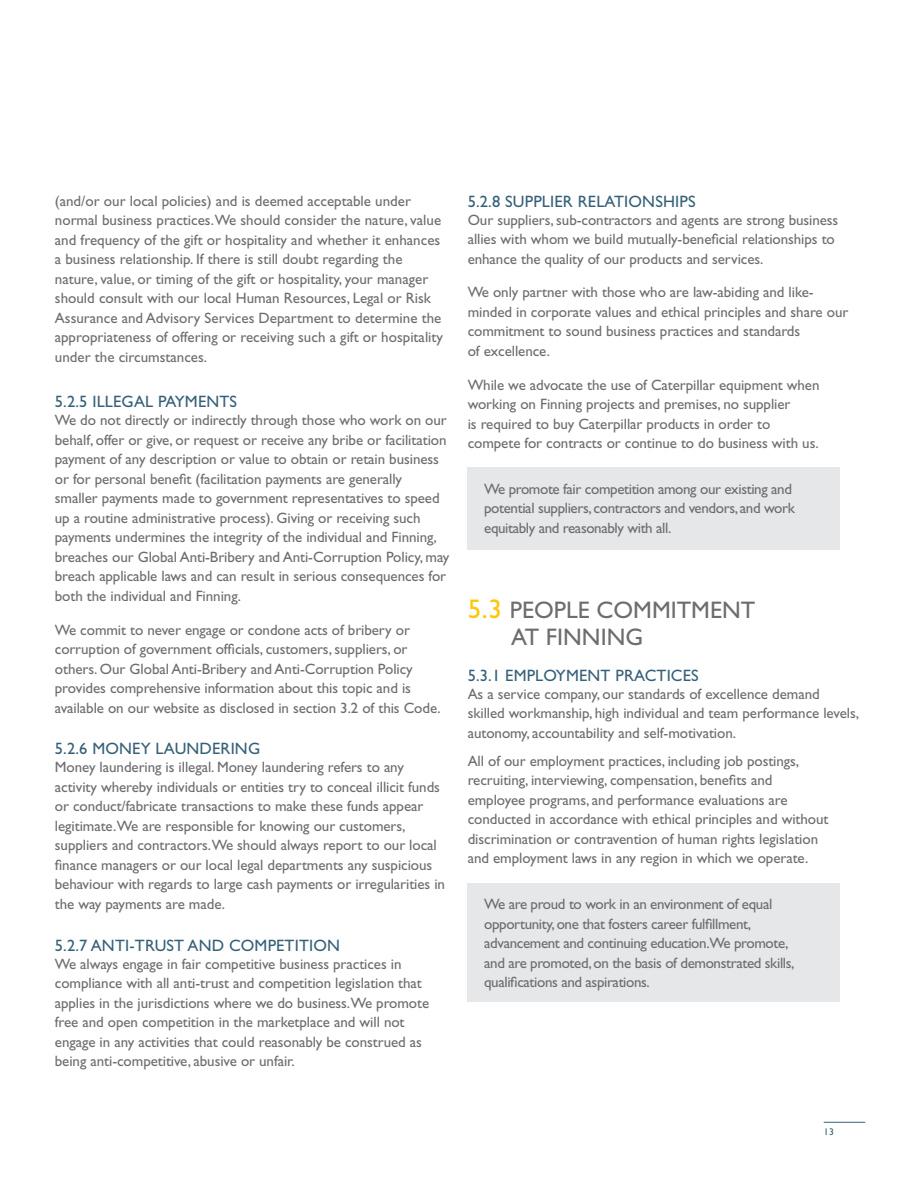
<style>
.page{position:relative;width:918px;height:1188px;background:#fff}
.page>*{position:absolute;margin:0;border:0;box-sizing:border-box;transform-origin:0 0}
.t1{font:24px/27px "Gill Sans Std";color:#6d6c6f}
.body{font:16.5px "Gill Sans Std";letter-spacing:.01em;color:#366079}
.Bullets{font:15px/19.5px "Gill Sans Std";letter-spacing:-.005em;color:#6d6c6f}
.body-2{font:15px/19.5px "Gill Sans Std";letter-spacing:-.005em;color:#6d6c6f}
.body-3{font:15px/19.5px "Gill Sans Std";letter-spacing:-.025em;color:#6d6c6f}
.t2{font:9.75px "Gill Sans Std";color:#366079}
.s1{font-size:27px;color:#ffc709}
</style>
<div class="page">
<hr style="left:824px;top:1122px;width:41px;height:1px;background:#366079">
<div style="left:468px;top:468px;width:372px;height:82px;background:#e6e7e8"></div>
<div style="left:468px;top:883px;width:372px;height:119px;background:#e6e7e8"></div>
<p class="body-2" style="left:55px;top:191px;width:390px">(and/or our local policies) and is deemed acceptable under normal business practices.We should consider the nature, value and frequency of the gift or hospitality and whether it enhances a business relationship. If there is still doubt regarding the nature, value, or timing of the gift or hospitality, your manager should consult with our local Human Resources, Legal or Risk Assurance and Advisory Services Department to determine the appropriateness of offering or receiving such a gift or hospitality under the circumstances.</p>
<p class="body" style="left:55px;top:392px;width:184px">5.2.5 ILLEGAL PAYMENTS</p>
<p class="body-2" style="left:55px;top:411px;width:396px">We do not directly or indirectly through those who work on our behalf, offer or give, or request or receive any bribe or facilitation payment of any description or value to obtain or retain business or for personal benefit (facilitation payments are generally<br>smaller payments made to government representatives to speed up a routine administrative process). Giving or receiving such payments undermines the integrity of the individual and Finning, breaches our Global Anti-Bribery and Anti-Corruption Policy, may breach applicable laws and can result in serious consequences for both the individual and Finning.</p>
<p class="Bullets" style="left:55px;top:620px;width:387px">We commit to never engage or condone acts of bribery or corruption of government officials, customers, suppliers, or others. Our Global Anti-Bribery and Anti-Corruption Policy provides comprehensive information about this topic and is available on our website as disclosed in section 3.2 of this Code.</p>
<p class="body" style="left:55px;top:739px;width:207px">5.2.6 MONEY LAUNDERING</p>
<p class="Bullets" style="left:55px;top:758px;width:392px">Money laundering is illegal. Money laundering refers to any activity whereby individuals or entities try to conceal illicit funds or conduct/fabricate transactions to make these funds appear legitimate.We are responsible for knowing our customers, suppliers and contractors.We should always report to our local finance managers or our local legal departments any suspicious behaviour with regards to large cash payments or irregularities in the way payments are made.</p>
<p class="body" style="left:55px;top:936px;width:287px">5.2.7 ANTI-TRUST AND COMPETITION</p>
<p class="Bullets" style="left:55px;top:954px;width:376px">We always engage in fair competitive business practices in compliance with all anti-trust and competition legislation that applies in the jurisdictions where we do business.We promote free and open competition in the marketplace and will not engage in any activities that could reasonably be construed as being anti-competitive, abusive or unfair.</p>
<p class="body" style="left:468px;top:192px;width:229px">5.2.8 SUPPLIER RELATIONSHIPS</p>
<p class="Bullets" style="left:468px;top:210px;width:372px">Our suppliers, sub-contractors and agents are strong business allies with whom we build mutually-beneficial relationships to enhance the quality of our products and services.</p>
<p class="Bullets" style="left:468px;top:283px;width:382px">We only partner with those who are law-abiding and like&shy;minded in corporate values and ethical principles and share our commitment to sound business practices and standards<br>of excellence.</p>
<p class="Bullets" style="left:468px;top:375px;width:353px">While we advocate the use of Caterpillar equipment when working on Finning projects and premises, no supplier<br>is required to buy Caterpillar products in order to compete for contracts or continue to do business with us.</p>
<p class="body-3" style="left:484px;top:479px;width:312px">We promote fair competition among our existing and potential suppliers, contractors and vendors, and work equitably and reasonably with all.</p>
<p class="t1" style="left:511px;top:596px;width:246px;text-indent:-44px"><span class="s1">5.3</span> PEOPLE COMMITMENT<br>AT FINNING</p>
<p class="body" style="left:468px;top:666px;width:233px">5.3.1 EMPLOYMENT PRACTICES</p>
<p class="Bullets" style="left:468px;top:684px;width:393px">As a service company, our standards of excellence demand skilled workmanship, high individual and team performance levels, autonomy, accountability and self-motivation.</p>
<p class="Bullets" style="left:468px;top:751px;width:362px">All of our employment practices, including job postings, recruiting, interviewing, compensation, benefits and employee programs, and performance evaluations are conducted in accordance with ethical principles and without discrimination or contravention of human rights legislation and employment laws in any region in which we operate.</p>
<p class="body-3" style="left:484px;top:894px;width:312px">We are proud to work in an environment of equal opportunity, one that fosters career fulfillment, advancement and continuing education.We promote, and are promoted, on the basis of demonstrated skills, qualifications and aspirations.</p>
<p class="t2" style="left:824px;top:1126px;width:12px">13</p>
</div>
